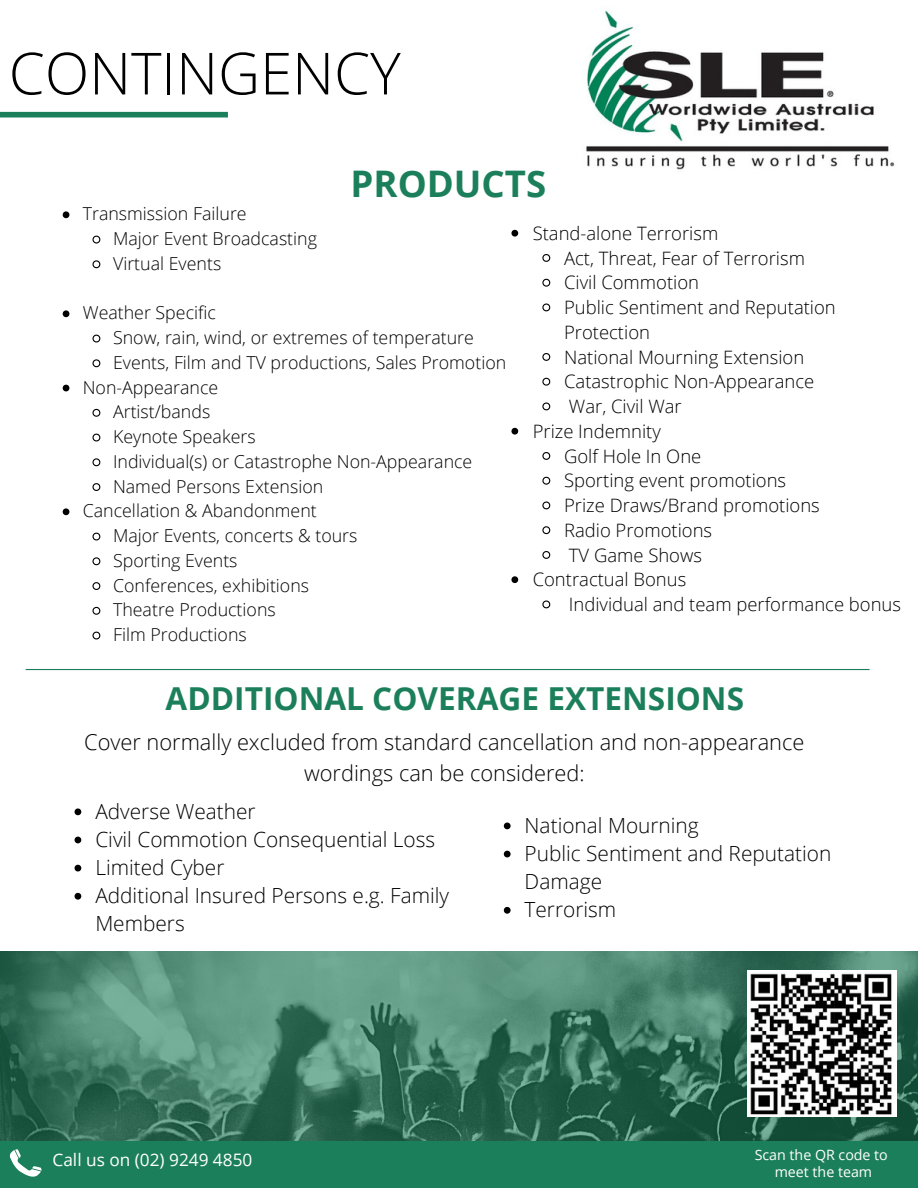
<style>
.page{position:relative;width:918px;height:1188px;background:#fff}
.page>*{position:absolute;margin:0;border:0;box-sizing:border-box;transform-origin:0 0}
.t1{font:300 58.05px "Open Sans";color:#000}
.t2{font:700 36.6px "Open Sans";color:#1c7f5b}
.t3{font:700 31.65px "Open Sans";color:#1c7f5b}
.t4{font:300 21.75px/30.3px "Open Sans";color:#000;text-align:center}
.t5{font:300 20.85px/28.2px "Open Sans";color:#000}
.t6{font:300 18.45px/24.8px "Open Sans";color:#000}
.t7{font:300 17.85px "Open Sans";color:#000}
.t8{font:17.25px "Open Sans";color:#fff}
.t9{font:14.25px "Open Sans";color:#fff}
</style>
<div class="page">
<div style="left:0;top:112px;width:228px;height:5px;background:#1c7f5b"></div>
<hr style="left:26px;top:669px;width:844px;height:1px;background:#1c7f5b">
<div style="left:0;top:951px;width:918px;height:237px;background:#1c7f5b"></div>
<img style="left:0;top:951px;width:918px;height:189px">
<img style="left:748px;top:971px;width:148px;height:146px">
<svg style="left:75px;top:808px;width:6px;height:7px"></svg>
<svg style="left:75px;top:837px;width:6px;height:6px"></svg>
<svg style="left:75px;top:865px;width:6px;height:6px"></svg>
<svg style="left:75px;top:893px;width:6px;height:7px"></svg>
<svg style="left:504px;top:823px;width:7px;height:6px"></svg>
<svg style="left:504px;top:851px;width:7px;height:6px"></svg>
<svg style="left:504px;top:907px;width:7px;height:7px"></svg>
<svg style="left:63px;top:211px;width:6px;height:7px"></svg>
<svg style="left:92px;top:235px;width:9px;height:9px"></svg>
<svg style="left:92px;top:260px;width:9px;height:9px"></svg>
<svg style="left:63px;top:310px;width:6px;height:7px"></svg>
<svg style="left:92px;top:334px;width:9px;height:9px"></svg>
<svg style="left:92px;top:359px;width:9px;height:9px"></svg>
<svg style="left:63px;top:385px;width:6px;height:6px"></svg>
<svg style="left:92px;top:408px;width:9px;height:9px"></svg>
<svg style="left:92px;top:433px;width:9px;height:9px"></svg>
<svg style="left:92px;top:458px;width:9px;height:9px"></svg>
<svg style="left:92px;top:483px;width:9px;height:8px"></svg>
<svg style="left:63px;top:508px;width:6px;height:7px"></svg>
<svg style="left:92px;top:532px;width:9px;height:9px"></svg>
<svg style="left:92px;top:557px;width:9px;height:9px"></svg>
<svg style="left:92px;top:582px;width:9px;height:8px"></svg>
<svg style="left:92px;top:606px;width:9px;height:9px"></svg>
<svg style="left:92px;top:631px;width:9px;height:9px"></svg>
<svg style="left:511px;top:230px;width:7px;height:7px"></svg>
<svg style="left:542px;top:254px;width:9px;height:8px"></svg>
<svg style="left:542px;top:278px;width:9px;height:9px"></svg>
<svg style="left:542px;top:303px;width:9px;height:9px"></svg>
<svg style="left:542px;top:353px;width:9px;height:8px"></svg>
<svg style="left:542px;top:377px;width:9px;height:9px"></svg>
<svg style="left:542px;top:402px;width:9px;height:9px"></svg>
<svg style="left:511px;top:428px;width:7px;height:7px"></svg>
<svg style="left:542px;top:452px;width:9px;height:8px"></svg>
<svg style="left:542px;top:476px;width:9px;height:9px"></svg>
<svg style="left:542px;top:501px;width:9px;height:9px"></svg>
<svg style="left:542px;top:526px;width:9px;height:9px"></svg>
<svg style="left:542px;top:551px;width:9px;height:8px"></svg>
<svg style="left:511px;top:576px;width:7px;height:7px"></svg>
<svg style="left:542px;top:600px;width:9px;height:9px"></svg>
<svg style="left:9px;top:1149px;width:33px;height:28px"></svg>
<img style="left:586px;top:10px;width:309px;height:160px">
<p class="t1" style="left:9px;top:32px;width:394px">CONTINGENCY</p>
<p class="t2" style="left:351px;top:158px;width:197px">PRODUCTS</p>
<p class="t7" style="left:83px;top:201px;width:165px">Transmission Failure</p>
<p class="t7" style="left:113px;top:226px;width:206px">Major Event Broadcasting</p>
<p class="t7" style="left:113px;top:251px;width:110px">Virtual Events</p>
<p class="t7" style="left:83px;top:300px;width:135px">Weather Specific</p>
<p class="t7" style="left:113px;top:325px;width:362px">Snow, rain, wind, or extremes of temperature</p>
<p class="t7" style="left:113px;top:350px;width:395px">Events, Film and TV productions, Sales Promotion</p>
<p class="t7" style="left:83px;top:375px;width:137px">Non-Appearance</p>
<p class="t7" style="left:113px;top:399px;width:99px">Artist/bands</p>
<p class="t7" style="left:113px;top:424px;width:144px">Keynote Speakers</p>
<p class="t7" style="left:113px;top:449px;width:361px">Individual(s) or Catastrophe Non-Appearance</p>
<p class="t7" style="left:113px;top:474px;width:212px">Named Persons Extension</p>
<p class="t7" style="left:83px;top:498px;width:236px">Cancellation &amp; Abandonment</p>
<p class="t7" style="left:113px;top:523px;width:246px">Major Events, concerts &amp; tours</p>
<p class="t7" style="left:113px;top:548px;width:126px">Sporting Events</p>
<p class="t7" style="left:113px;top:573px;width:198px">Conferences, exhibitions</p>
<p class="t7" style="left:113px;top:597px;width:164px">Theatre Productions</p>
<p class="t7" style="left:113px;top:622px;width:135px">Film Productions</p>
<p class="t6" style="left:533px;top:220px;width:187px">Stand-alone Terrorism</p>
<p class="t6" style="left:564px;top:245px;width:242px">Act, Threat, Fear of Terrorism</p>
<p class="t6" style="left:564px;top:270px;width:136px">Civil Commotion</p>
<p class="t6" style="left:564px;top:295px;width:273px">Public Sentiment and Reputation<br>Protection</p>
<p class="t6" style="left:564px;top:344px;width:242px">National Mourning Extension</p>
<p class="t6" style="left:564px;top:369px;width:252px">Catastrophic Non-Appearance</p>
<p class="t6" style="left:569px;top:394px;width:114px">War, Civil War</p>
<p class="t6" style="left:533px;top:418px;width:130px">Prize Indemnity</p>
<p class="t6" style="left:564px;top:443px;width:139px">Golf Hole In One</p>
<p class="t6" style="left:564px;top:468px;width:224px">Sporting event promotions</p>
<p class="t6" style="left:564px;top:493px;width:257px">Prize Draws/Brand promotions</p>
<p class="t6" style="left:564px;top:517px;width:150px">Radio Promotions</p>
<p class="t6" style="left:569px;top:542px;width:135px">TV Game Shows</p>
<p class="t6" style="left:533px;top:567px;width:155px">Contractual Bonus</p>
<p class="t6" style="left:569px;top:592px;width:334px">Individual and team performance bonus</p>
<p class="t3" style="left:166px;top:676px;width:580px">ADDITIONAL COVERAGE EXTENSIONS</p>
<p class="t4" style="left:84px;top:727px;width:722px">Cover normally excluded from standard cancellation and non-appearance wordings can be considered:</p>
<p class="t5" style="left:95px;top:796px;width:162px">Adverse Weather</p>
<p class="t5" style="left:95px;top:825px;width:341px">Civil Commotion Consequential Loss</p>
<p class="t5" style="left:95px;top:853px;width:131px">Limited Cyber</p>
<p class="t5" style="left:95px;top:881px;width:355px">Additional Insured Persons e.g. Family<br>Members</p>
<p class="t5" style="left:525px;top:810px;width:176px">National Mourning</p>
<p class="t5" style="left:525px;top:839px;width:308px">Public Sentiment and Reputation<br>Damage</p>
<p class="t5" style="left:525px;top:895px;width:93px">Terrorism</p>
<p class="t8" style="left:53px;top:1148px;width:201px">Call us on (02) 9249 4850</p>
<p class="t9" style="left:755px;top:1145px;width:135px">Scan the QR code to</p>
<p class="t9" style="left:775px;top:1161px;width:99px">meet the team</p>
</div>
